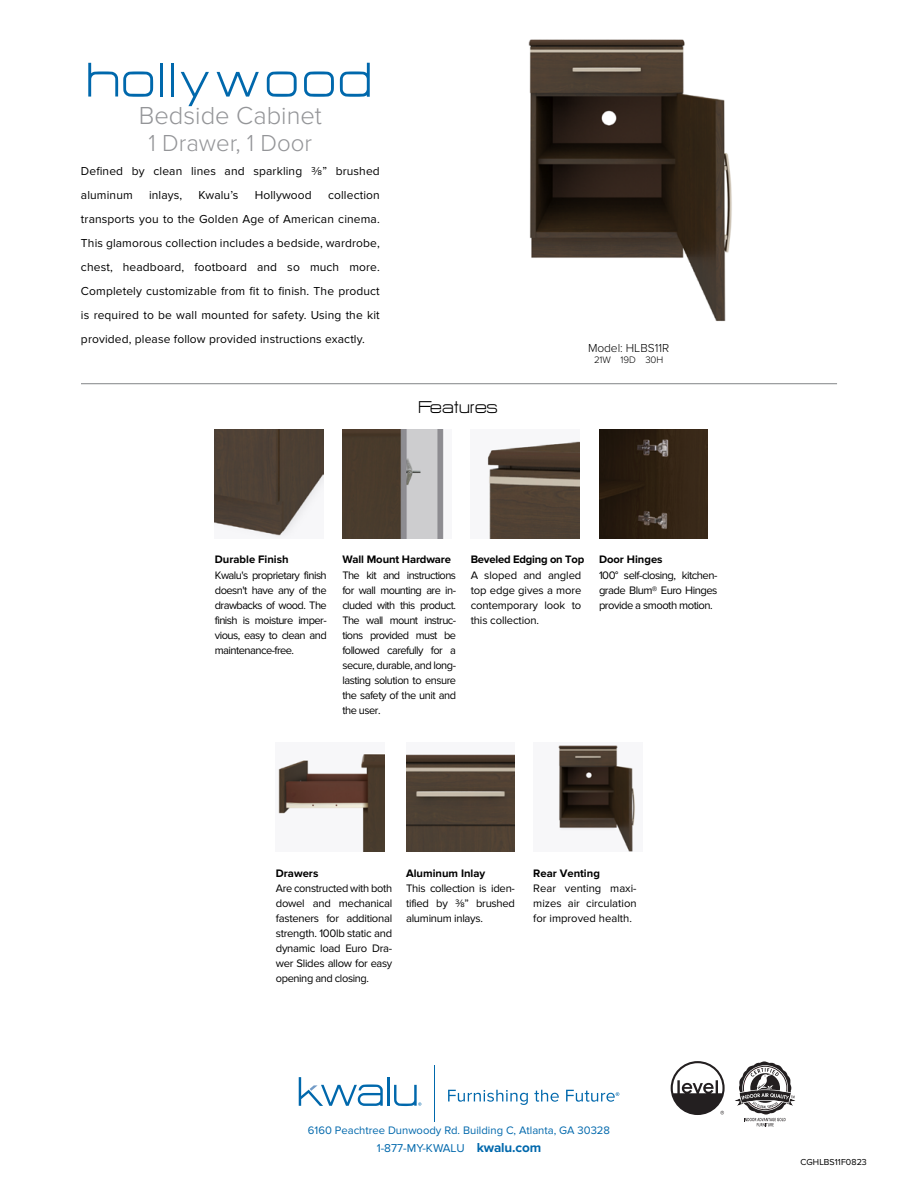
<style>
.page{position:relative;width:918px;height:1188px;background:#fff}
.page>*{position:absolute;margin:0;border:0;box-sizing:border-box;transform-origin:0 0}
.t1{font:60px "HURTMOLD";letter-spacing:.03em;color:#0068ac}
.t2{font:300 25.5px "Proxima Nova";color:#949598}
.t3{font:300 24px "Proxima Nova";color:#949598}
.t4{font:21px "HURTMOLD";color:#000}
.t5{font:12px/24px "Proxima Nova";letter-spacing:.01em;color:#000}
.t6{font:300 12px "Proxima Nova";color:#000}
.t7{font:11.85px "Proxima Nova";color:#0068ac}
.t8{font:11.25px/15px "Proxima Nova";letter-spacing:-.025em;color:#000;text-align:justify}
.t9{font:700 11.25px "Proxima Nova";color:#000}
.t10{font:11.25px "Proxima Nova";color:#0068ac}
.t11{font:700 11.25px "Proxima Nova";letter-spacing:-.02em;color:#000}
.t12{font:300 9.75px "Proxima Nova";letter-spacing:-.01em;color:#000}
.t13{font:9px "Proxima Nova";color:#000}
.s1{font-weight:700;font-size:13.5px}
</style>
<div class="page">
<svg style="left:671px;top:1061px;width:54px;height:54px"></svg>
<svg style="left:735px;top:1061px;width:61px;height:65px"></svg>
<hr style="left:434px;top:1066px;width:1px;height:56px;background:#0068ac">
<hr style="left:387px;top:1077px;width:3px;height:29px;background:#0068ac">
<svg style="left:394px;top:1085px;width:27px;height:21px"></svg>
<svg style="left:299px;top:1077px;width:84px;height:29px"></svg>
<svg style="left:448px;top:1090px;width:80px;height:15px"></svg>
<svg style="left:534px;top:1090px;width:25px;height:12px"></svg>
<svg style="left:566px;top:1090px;width:53px;height:12px"></svg>
<img style="left:528px;top:39px;width:204px;height:283px">
<hr style="left:81px;top:383px;width:756px;height:1px;background:#909294">
<img style="left:215px;top:429px;width:109px;height:109px">
<img style="left:599px;top:429px;width:109px;height:109px">
<img style="left:406px;top:754px;width:109px;height:98px">
<img style="left:558px;top:745px;width:77px;height:107px">
<img style="left:487px;top:441px;width:93px;height:97px">
<img style="left:278px;top:754px;width:107px;height:98px">
<img style="left:342px;top:429px;width:102px;height:109px">
<h1 class="t1" style="left:87px;top:49px;width:287px">hollywood</h1>
<h2 class="t2" style="left:139px;top:101px;width:185px">Bedside Cabinet</h2>
<h3 class="t3" style="left:149px;top:129px;width:165px">1 Drawer, 1 Door</h3>
<p class="t5" style="left:81px;top:160px;width:300px">Defined by clean lines and sparkling 3/8” brushed aluminum</p>
<p class="t5" style="left:149px;top:184px;width:35px">inlays,</p>
<p class="t5" style="left:199px;top:184px;width:41px">Kwalu’s</p>
<p class="t5" style="left:255px;top:184px;width:59px">Hollywood</p>
<p class="t5" style="left:81px;top:184px;width:300px;text-align:justify;text-indent:247px">collection transports you to the Golden Age of American cinema.<br>This glamorous collection includes a bedside, wardrobe, chest, headboard, footboard and so much more.<br>Completely customizable from fit to finish. The product is required to be wall mounted for safety. Using the kit provided, please follow provided instructions exactly.</p>
<h3 class="t4" style="left:419px;top:396px;width:81px">Features</h3>
<p class="t6" style="left:588px;top:341px;width:83px">Model: HLBS11R</p>
<p class="t12" style="left:594px;top:355px;width:71px">21W 19D 30H</p>
<p class="t9" style="left:215px;top:553px;width:75px">Durable Finish</p>
<p class="t8" style="left:215px;top:568px;width:113px">Kwalu's proprietary finish doesn't have any of the drawbacks of wood. The finish is moisture imper&shy;vious, easy to clean and maintenance-free.</p>
<p class="t9" style="left:342px;top:553px;width:110px">Wall Mount Hardware</p>
<p class="t8" style="left:342px;top:568px;width:115px">The kit and instructions for wall mounting are in&shy;cluded with this product.<br>The wall mount instruc&shy;tions provided must be followed carefully for a secure, durable, and long&shy;lasting solution to ensure the safety of the unit and the user.</p>
<p class="t11" style="left:471px;top:553px;width:115px">Beveled Edging on Top</p>
<p class="t8" style="left:471px;top:568px;width:112px">A sloped and angled top edge gives a more contemporary look to this collection.</p>
<p class="t9" style="left:599px;top:553px;width:65px">Door Hinges</p>
<p class="t8" style="left:599px;top:568px;width:120px">100° self-closing, kitchen&shy;grade Blum® Euro Hinges provide a smooth motion.</p>
<p class="t9" style="left:276px;top:867px;width:44px">Drawers</p>
<p class="t8" style="left:276px;top:881px;width:118px">Are constructed with both dowel and mechanical fasteners for additional strength. 100lb static and dynamic load Euro Dra&shy;wer Slides allow for easy opening and closing.</p>
<p class="t9" style="left:406px;top:867px;width:81px">Aluminum Inlay</p>
<p class="t9" style="left:533px;top:867px;width:68px">Rear Venting</p>
<p class="t8" style="left:406px;top:881px;width:110px">This collection is iden&shy;tified by 3/8” brushed aluminum inlays.</p>
<p class="t8" style="left:533px;top:881px;width:105px">Rear venting maxi&shy;mizes air circulation for improved health.</p>
<p class="t10" style="left:308px;top:1124px;width:304px">6160 Peachtree Dunwoody Rd. Building C, Atlanta, GA 30328</p>
<p class="t7" style="left:377px;top:1142px;width:166px">1-877-MY-KWALU <span class="s1">kwalu.com</span></p>
<p class="t13" style="left:800px;top:1157px;width:68px">CGHLBS11F0823</p>
</div>
